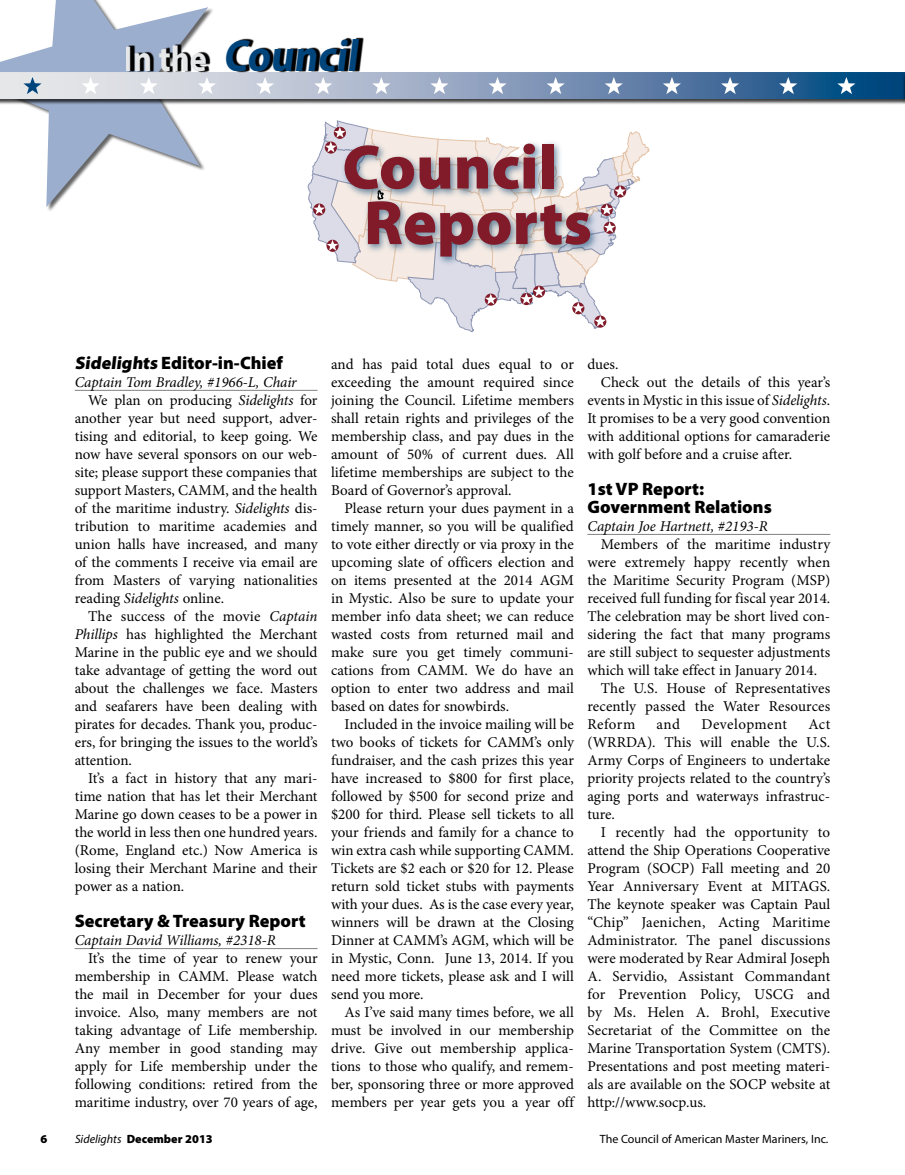
<style>
.page{position:relative;width:905px;height:1175px;background:#fff}
.page>*{position:absolute;margin:0;border:0;box-sizing:border-box;transform-origin:0 0}
.t1{font:900 63px "Myriad Pro";color:#811b29}
.t2{font:700 45px "Myriad Pro";color:#00447c;scale:.9 1}
.t3{font:900 18px/18px "Myriad Pro";color:#000}
.t4{font:15px/18px "Minion Pro";color:#000;text-align:justify}
.t5{font:italic 15px "Minion Pro";letter-spacing:-.005em;color:#000}
.t6{font:12px "Myriad Pro";color:#000}
.t7{font:900 12px "Myriad Pro";color:#000}
.s1{font-size:36px;color:#e6e7e8}
.s2{font-style:italic}
.s3{font-weight:400;font-style:italic}
</style>
<div class="page">
<svg style="left:0;top:0;width:208px;height:207px"></svg>
<div style="left:0;top:72px;width:904px;height:33px;background:#000;opacity:.75"></div>
<svg style="left:0;top:72px;width:901px;height:27px;background:#89a1bc"></svg>
<hr style="left:901px;top:72px;width:3px;height:33px;background:#000;opacity:.75">
<svg style="left:904px;top:72px;width:1px;height:27px"></svg>
<svg style="left:23px;top:77px;width:19px;height:17px"></svg>
<svg style="left:82px;top:77px;width:18px;height:17px"></svg>
<svg style="left:140px;top:77px;width:18px;height:17px"></svg>
<svg style="left:198px;top:77px;width:18px;height:17px"></svg>
<svg style="left:256px;top:77px;width:18px;height:17px"></svg>
<svg style="left:314px;top:77px;width:18px;height:17px"></svg>
<svg style="left:372px;top:77px;width:18px;height:17px"></svg>
<svg style="left:430px;top:77px;width:18px;height:17px"></svg>
<svg style="left:488px;top:77px;width:18px;height:17px"></svg>
<svg style="left:546px;top:77px;width:18px;height:17px"></svg>
<svg style="left:604px;top:77px;width:19px;height:17px"></svg>
<svg style="left:663px;top:77px;width:18px;height:17px"></svg>
<svg style="left:721px;top:77px;width:18px;height:17px"></svg>
<svg style="left:779px;top:77px;width:18px;height:17px"></svg>
<svg style="left:837px;top:77px;width:18px;height:17px"></svg>
<svg style="left:128px;top:37px;width:236px;height:35px"></svg>
<hr style="left:75px;top:390px;width:242px;height:1px;background:#808285">
<hr style="left:75px;top:948px;width:242px;height:1px;background:#808285">
<hr style="left:587px;top:534px;width:243px;height:1px;background:#808285">
<svg style="left:307px;top:120px;width:342px;height:212px"></svg>
<img style="left:358px;top:185px;width:246px;height:87px">
<img style="left:336px;top:130px;width:233px;height:86px">
<h2 class="t2" style="left:124px;top:26px;width:269px"><span class="s1">I n t h e</span> Council</h2>
<h1 class="t1" style="left:342px;top:125px;width:216px">Council</h1>
<h1 class="t1" style="left:364px;top:181px;width:229px">Reports</h1>
<p class="t3" style="left:75px;top:353px;width:210px">Sidelights Editor-in-Chief</p>
<p class="t5" style="left:75px;top:372px;width:224px">Captain Tom Bradley, #1966-L, Chair</p>
<p class="t4" style="left:88px;top:391px;width:231px">We plan on producing <span class="s2">Sidelights</span> for</p>
<p class="t4" style="left:75px;top:409px;width:244px">another year but need support, adver-</p>
<p class="t4" style="left:75px;top:427px;width:244px">tising and editorial, to keep going. We</p>
<p class="t4" style="left:75px;top:445px;width:244px">now have several sponsors on our web-</p>
<p class="t4" style="left:75px;top:463px;width:244px">site; please support these companies that</p>
<p class="t4" style="left:75px;top:481px;width:244px">support Masters, CAMM, and the health</p>
<p class="t4" style="left:75px;top:499px;width:244px">of the maritime industry. <span class="s2">Sidelights</span> dis-</p>
<p class="t4" style="left:75px;top:517px;width:244px">tribution to maritime academies and</p>
<p class="t4" style="left:75px;top:535px;width:245px">union halls have increased, and many</p>
<p class="t4" style="left:75px;top:553px;width:244px">of the comments I receive via email are</p>
<p class="t4" style="left:75px;top:571px;width:244px">from Masters of varying nationalities</p>
<p class="t4" style="left:75px;top:589px;width:151px">reading <span class="s2">Sidelights</span> online.</p>
<p class="t4" style="left:88px;top:607px;width:231px">The success of the movie <span class="s2">Captain</span></p>
<p class="t4" style="left:75px;top:625px;width:244px"><span class="s2">Phillips</span> has highlighted the Merchant</p>
<p class="t4" style="left:75px;top:643px;width:244px">Marine in the public eye and we should</p>
<p class="t4" style="left:75px;top:661px;width:244px">take advantage of getting the word out</p>
<p class="t4" style="left:75px;top:679px;width:244px">about the challenges we face. Masters</p>
<p class="t4" style="left:75px;top:697px;width:244px">and seafarers have been dealing with</p>
<p class="t4" style="left:75px;top:715px;width:244px">pirates for decades. Thank you, produc-</p>
<p class="t4" style="left:75px;top:733px;width:244px">ers, for bringing the issues to the world’s</p>
<p class="t4" style="left:75px;top:751px;width:59px">attention.</p>
<p class="t4" style="left:88px;top:769px;width:231px">It’s a fact in history that any mari-</p>
<p class="t4" style="left:75px;top:787px;width:244px">time nation that has let their Merchant</p>
<p class="t4" style="left:75px;top:805px;width:244px">Marine go down ceases to be a power in</p>
<p class="t4" style="left:75px;top:823px;width:244px">the world in less then one hundred years.</p>
<p class="t4" style="left:75px;top:841px;width:244px">(Rome, England etc.) Now America is</p>
<p class="t4" style="left:75px;top:859px;width:244px">losing their Merchant Marine and their</p>
<p class="t4" style="left:75px;top:877px;width:111px">power as a nation.</p>
<p class="t3" style="left:75px;top:911px;width:232px">Secretary &amp; Treasury Report</p>
<p class="t5" style="left:75px;top:930px;width:202px">Captain David Williams, #2318-R</p>
<p class="t4" style="left:75px;top:949px;width:244px;text-indent:14px">It’s the time of year to renew your membership in CAMM. Please watch the mail in December for your dues invoice. Also, many members are not taking advantage of Life membership.<br>Any member in good standing may apply for Life membership under the following conditions: retired from the maritime industry, over 70 years of age,</p>
<p class="t4" style="left:331px;top:355px;width:244px">and has paid total dues equal to or exceeding the amount required since joining the Council. Lifetime members shall retain rights and privileges of the membership class, and pay dues in the amount of 50% of current dues. All lifetime memberships are subject to the Board of Governor’s approval.</p>
<p class="t4" style="left:331px;top:499px;width:244px;text-indent:14px">Please return your dues payment in a timely manner, so you will be qualified to vote either directly or via proxy in the upcoming slate of officers election and on items presented at the 2014 AGM in Mystic. Also be sure to update your member info data sheet; we can reduce wasted costs from returned mail and make sure you get timely communi&shy;cations from CAMM. We do have an option to enter two address and mail based on dates for snowbirds.</p>
<p class="t4" style="left:331px;top:715px;width:245px;text-indent:14px">Included in the invoice mailing will be two books of tickets for CAMM’s only fundraiser, and the cash prizes this year have increased to $800 for first place, followed by $500 for second prize and $200 for third. Please sell tickets to all your friends and family for a chance to win extra cash while supporting CAMM.<br>Tickets are $2 each or $20 for 12. Please return sold ticket stubs with payments with your dues. As is the case every year, winners will be drawn at the Closing Dinner at CAMM’s AGM, which will be in Mystic, Conn. June 13, 2014. If you need more tickets, please ask and I will send you more.</p>
<p class="t4" style="left:331px;top:1003px;width:244px;text-indent:14px">As I’ve said many times before, we all must be involved in our membership drive. Give out membership applica&shy;tions to those who qualify, and remem&shy;ber, sponsoring three or more approved members per year gets you a year off</p>
<p class="t4" style="left:587px;top:355px;width:33px">dues.</p>
<p class="t4" style="left:601px;top:373px;width:231px">Check out the details of this year’s</p>
<p class="t4" style="left:587px;top:391px;width:244px">events in Mystic in this issue of <span class="s2">Sidelights</span>.</p>
<p class="t4" style="left:587px;top:409px;width:244px">It promises to be a very good convention</p>
<p class="t4" style="left:587px;top:427px;width:244px">with additional options for camaraderie</p>
<p class="t4" style="left:587px;top:445px;width:206px">with golf before and a cruise after.</p>
<p class="t3" style="left:587px;top:479px;width:186px">1st VP Report:<br>Government Relations</p>
<p class="t5" style="left:587px;top:516px;width:182px">Captain Joe Hartnett, #2193-R</p>
<p class="t4" style="left:601px;top:535px;width:231px">Members of the maritime industry</p>
<p class="t4" style="left:587px;top:553px;width:244px">were extremely happy recently when</p>
<p class="t4" style="left:587px;top:571px;width:244px">the Maritime Security Program (MSP)</p>
<p class="t4" style="left:587px;top:589px;width:244px">received full funding for fiscal year 2014.</p>
<p class="t4" style="left:587px;top:607px;width:244px">The celebration may be short lived con-</p>
<p class="t4" style="left:587px;top:625px;width:244px">sidering the fact that many programs</p>
<p class="t4" style="left:587px;top:643px;width:244px">are still subject to sequester adjustments</p>
<p class="t4" style="left:587px;top:661px;width:231px">which will take effect in January 2014.</p>
<p class="t4" style="left:601px;top:679px;width:231px">The U.S. House of Representatives</p>
<p class="t4" style="left:587px;top:697px;width:244px">recently passed the Water Resources</p>
<p class="t4" style="left:587px;top:715px;width:49px">Reform</p>
<p class="t4" style="left:656px;top:715px;width:25px">and</p>
<p class="t4" style="left:701px;top:715px;width:87px">Development</p>
<p class="t4" style="left:587px;top:715px;width:244px;text-indent:221px">Act (WRRDA). This will enable the U.S.<br>Army Corps of Engineers to undertake priority projects related to the country’s aging ports and waterways infrastruc&shy;ture.</p>
<p class="t4" style="left:587px;top:823px;width:244px;text-indent:14px">I recently had the opportunity to attend the Ship Operations Cooperative Program (SOCP) Fall meeting and 20<br>Year Anniversary Event at MITAGS.<br>The keynote speaker was Captain Paul “Chip” Jaenichen, Acting Maritime Administrator. The panel discussions were moderated by Rear Admiral Joseph A. Servidio, Assistant Commandant for Prevention Policy, USCG and by Ms. Helen A. Brohl, Executive Secretariat of the Committee on the Marine Transportation System (CMTS).<br>Presentations and post meeting materi&shy;als are available on the SOCP website at http://www.socp.us.</p>
<p class="t7" style="left:41px;top:1131px;width:8px">6</p>
<p class="t7" style="left:75px;top:1131px;width:139px"><span class="s3">Sidelights</span> December 2013</p>
<p class="t6" style="left:599px;top:1132px;width:230px">The Council of American Master Mariners, Inc.</p>
</div>
